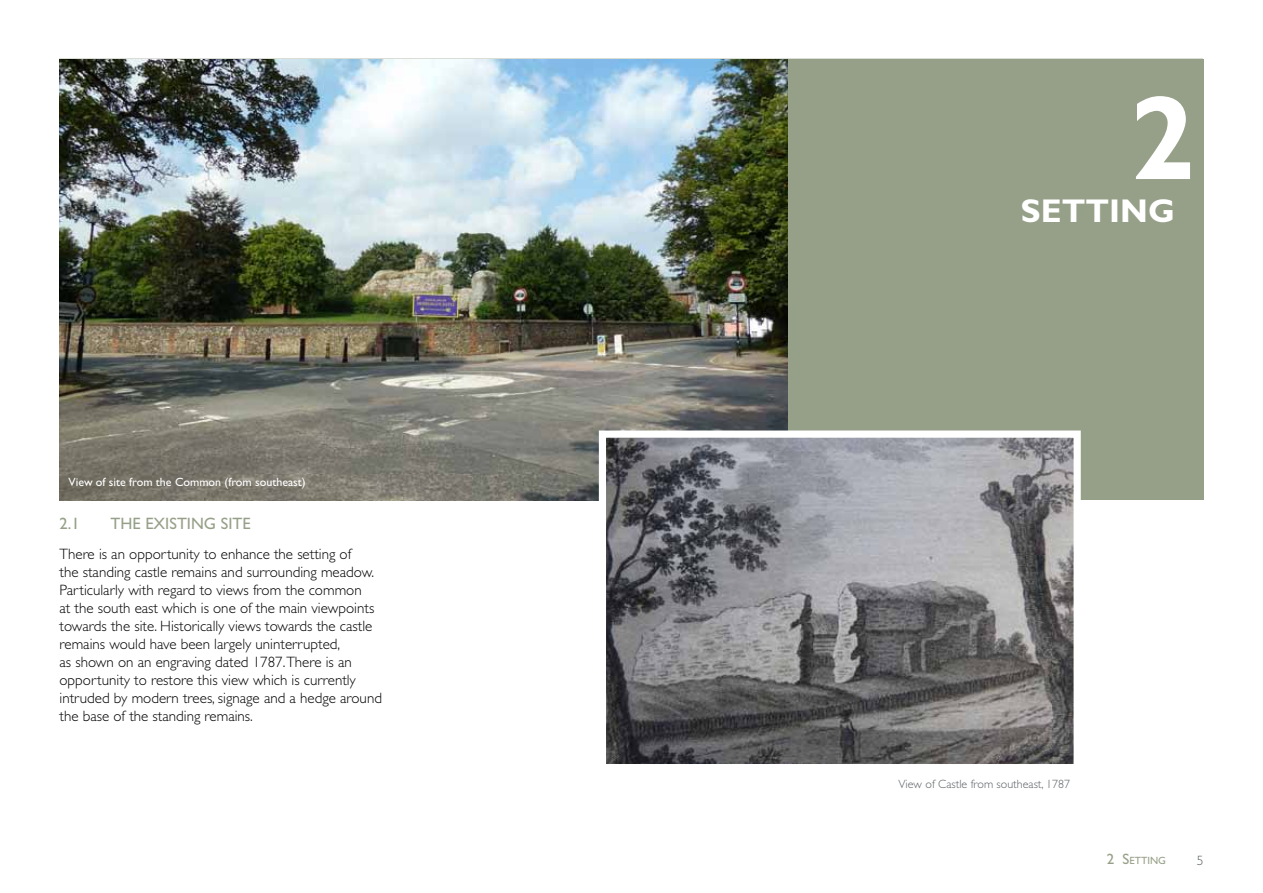
<style>
.page{position:relative;width:1263px;height:893px;background:#fff}
.page>*{position:absolute;margin:0;border:0;box-sizing:border-box;transform-origin:0 0}
.t1{font:700 120px "Gill Sans Std";color:#fff}
.t2{font:700 33px "Gill Sans Std";color:#fff}
.t3{font:16.5px "Gill Sans Std";color:#96a088}
.t4{font:300 15px/18px "Gill Sans Std";color:#000}
.t5{font:300 13.5px "Gill Sans Std";color:#5b6064}
.t6{font:12px "Gill Sans Std";color:#fff}
.t7{font:300 12px "Gill Sans Std";color:#5b6064}
.t8{font:10.5px "Gill Sans Std";color:#96a088}
.s1{font-size:15px}
</style>
<div class="page">
<div style="left:60px;top:58px;width:1143px;height:442px;background:#96a088"></div>
<img style="left:60px;top:60px;width:728px;height:440px">
<img style="left:607px;top:438px;width:466px;height:325px">
<div style="left:599px;top:430px;width:482px;height:341px;border:7px solid #fff"></div>
<p class="t6" style="left:69px;top:475px;width:239px">View of site from the Common (from southeast)</p>
<p class="t3" style="left:60px;top:514px;width:22px">2.1</p>
<p class="t3" style="left:111px;top:514px;width:45px">The existing</p>
<p class="t3" style="left:221px;top:514px;width:9px">site</p>
<p class="t4" style="left:60px;top:545px;width:324px">There is an opportunity to enhance the setting of<br>the standing castle remains and surrounding meadow.<br>Particularly with regard to views from the common<br>at the south east which is one of the main viewpoints towards the site. Historically views towards the castle remains would have been largely uninterrupted,<br>as shown on an engraving dated 1787.There is an opportunity to restore this view which is currently intruded by modern trees, signage and a hedge around the base of the standing remains.</p>
<h1 class="t1" style="left:1129px;top:68px;width:68px">2</h1>
<h2 class="t2" style="left:1021px;top:192px;width:156px">SETTING</h2>
<p class="t7" style="left:898px;top:777px;width:173px">View of Castle from southeast, 1787</p>
<p class="t8" style="left:1107px;top:855px;width:61px"><span class="s1">2 S</span>etting</p>
<p class="t5" style="left:1197px;top:853px;width:8px">5</p>
</div>
